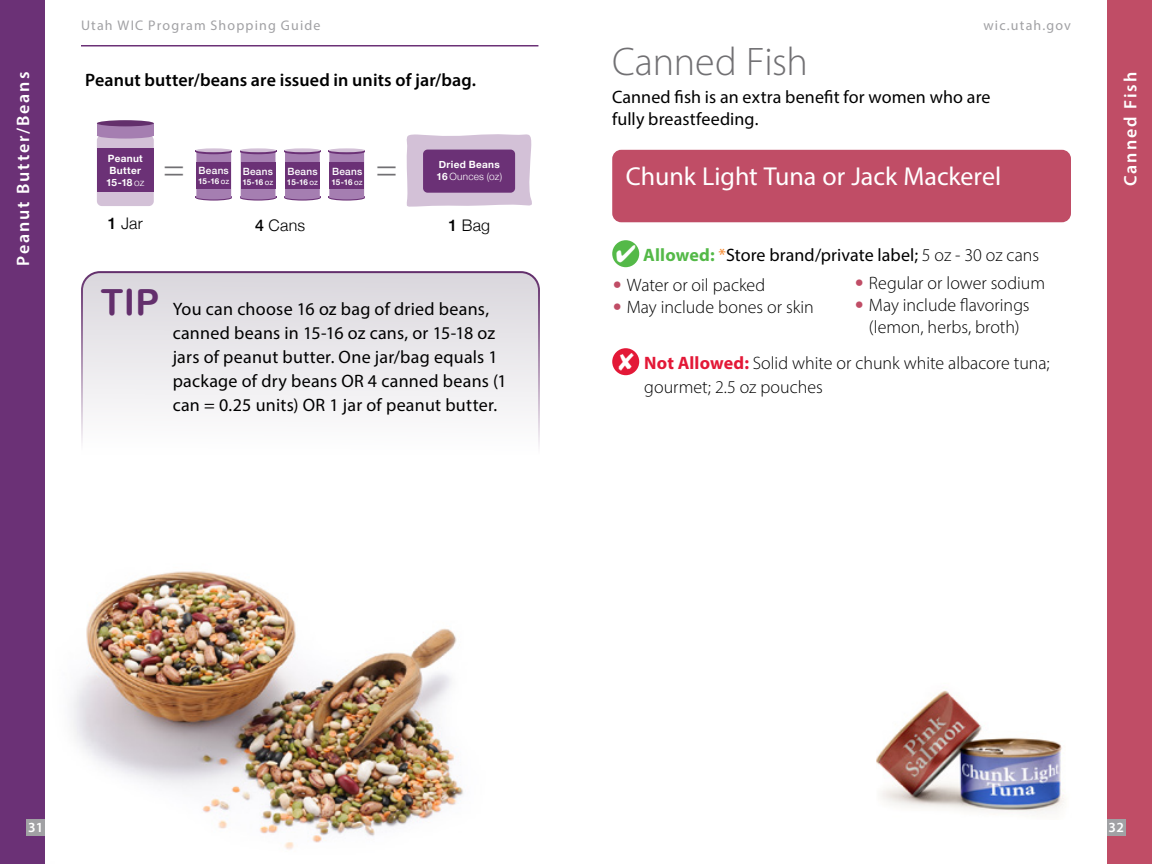
<style>
.page{position:relative;width:1152px;height:864px;background:#fff}
.page>*{position:absolute;margin:0;border:0;box-sizing:border-box;transform-origin:0 0}
.t1{font:300 40px "Myriad Pro";letter-spacing:-.01em;color:#717073}
.t2{font:300 36px "Helvetica Neue";color:#717073}
.t3{font:26px "Myriad Pro";color:#fff}
.t4{font:18px/24px "Myriad Pro";letter-spacing:.01em;color:#000}
.t5{font:300 18px/24px "Myriad Pro";color:#000}
.t6{font:600 18px "Myriad Pro";letter-spacing:.005em;color:#000}
.t7{font:600 18px "Myriad Pro";letter-spacing:.105em;color:#fff}
.t8{font:300 16px "Helvetica Neue";letter-spacing:.015em;color:#000}
.t9{font:14px "Myriad Pro";letter-spacing:.085em;color:#a1a1a4}
.t10{font:600 14px "Myriad Pro";color:#fff}
.t11{font:700 10px/12px "Helvetica Neue";letter-spacing:.03em;color:#fff;text-align:center}
.t12{font:500 10px "Helvetica Neue";letter-spacing:.03em;color:#fff}
.t13{font:700 8px "Helvetica Neue";letter-spacing:-.005em;color:#fff}
.s1{font-weight:300}
.s2{font-weight:400}
.s3{font-weight:500}
.s4{font-family:"Arial Rounded MT Bold";font-size:36px;color:#632f6c}
.s5{color:#fff}
.s6{font-weight:700;color:#54b948}
.s7{color:#f58427}
.s8{font-family:"Helvetica Neue";color:#c04d66}
.s9{font-weight:700;color:#e31837}
</style>
<div class="page">
<svg style="left:81px;top:271px;width:459px;height:176px"></svg>
<div style="left:97px;top:135px;width:57px;height:71px;background:#d3c1d7;border-radius:5px"></div>
<div style="left:97px;top:123px;width:57px;height:13px;background:#a57eb1"></div>
<div style="left:97px;top:148px;width:57px;height:44px;background:#6b3176"></div>
<div style="left:97px;top:120px;width:57px;height:6px;background:#632f6c;border-radius:50%"></div>
<div style="left:97px;top:132px;width:57px;height:7px;background:#a57eb1;border-radius:50%"></div>
<svg style="left:406px;top:134px;width:126px;height:73px;background:#d6c5d9"></svg>
<div style="left:423px;top:150px;width:92px;height:43px;background:#6b3176;border-radius:5px"></div>
<svg style="left:196px;top:152px;width:35px;height:44px"></svg>
<svg style="left:196px;top:149px;width:36px;height:5px"></svg>
<div style="left:196px;top:193px;width:35px;height:7px;background:#a57eb1;border-radius:50%"></div>
<hr style="left:196px;top:150px;width:36px;height:2px;background:#6b3176">
<svg style="left:196px;top:148px;width:36px;height:4px"></svg>
<svg style="left:196px;top:195px;width:36px;height:6px"></svg>
<hr style="left:196px;top:197px;width:36px;height:1px;background:#6b3176">
<div style="left:196px;top:194px;width:36px;height:5px;background:#a57eb1;border-radius:50%"></div>
<div style="left:196px;top:162px;width:35px;height:27px;background:#6b3176"></div>
<svg style="left:241px;top:152px;width:34px;height:44px"></svg>
<svg style="left:240px;top:149px;width:36px;height:5px"></svg>
<div style="left:241px;top:193px;width:34px;height:7px;background:#a57eb1;border-radius:50%"></div>
<hr style="left:240px;top:150px;width:36px;height:2px;background:#6b3176">
<svg style="left:240px;top:148px;width:36px;height:4px"></svg>
<svg style="left:240px;top:195px;width:36px;height:6px"></svg>
<hr style="left:240px;top:197px;width:36px;height:1px;background:#6b3176">
<div style="left:240px;top:194px;width:36px;height:5px;background:#a57eb1;border-radius:50%"></div>
<div style="left:241px;top:162px;width:34px;height:27px;background:#6b3176"></div>
<svg style="left:285px;top:152px;width:35px;height:44px"></svg>
<svg style="left:284px;top:149px;width:37px;height:5px"></svg>
<div style="left:285px;top:193px;width:35px;height:7px;background:#a57eb1;border-radius:50%"></div>
<hr style="left:284px;top:150px;width:37px;height:2px;background:#6b3176">
<svg style="left:284px;top:148px;width:37px;height:4px"></svg>
<svg style="left:284px;top:195px;width:37px;height:6px"></svg>
<hr style="left:284px;top:197px;width:37px;height:1px;background:#6b3176">
<div style="left:284px;top:194px;width:37px;height:5px;background:#a57eb1;border-radius:50%"></div>
<div style="left:285px;top:162px;width:35px;height:27px;background:#6b3176"></div>
<svg style="left:329px;top:152px;width:35px;height:44px"></svg>
<svg style="left:329px;top:149px;width:36px;height:5px"></svg>
<div style="left:329px;top:193px;width:35px;height:7px;background:#a57eb1;border-radius:50%"></div>
<hr style="left:329px;top:150px;width:36px;height:2px;background:#6b3176">
<svg style="left:329px;top:148px;width:36px;height:4px"></svg>
<svg style="left:329px;top:195px;width:36px;height:6px"></svg>
<hr style="left:329px;top:197px;width:36px;height:1px;background:#6b3176">
<div style="left:329px;top:194px;width:36px;height:5px;background:#a57eb1;border-radius:50%"></div>
<div style="left:329px;top:162px;width:35px;height:27px;background:#6b3176"></div>
<hr style="left:81px;top:45px;width:457px;height:1px;background:#6b3176">
<div style="left:0;top:0;width:45px;height:864px;background:#6b3176"></div>
<div style="left:27px;top:819px;width:18px;height:17px;background:#a1a1a4"></div>
<img style="left:71px;top:571px;width:393px;height:279px">
<div style="left:1107px;top:0;width:45px;height:864px;background:#c04d66"></div>
<div style="left:1107px;top:819px;width:18px;height:17px;background:#a1a1a4"></div>
<div style="left:612px;top:240px;width:27px;height:27px;background:#54b948;border-radius:50%"></div>
<div style="left:612px;top:348px;width:27px;height:27px;background:#e31837;border-radius:50%"></div>
<div style="left:612px;top:150px;width:459px;height:72px;background:#c04d66;border-radius:9px"></div>
<img style="left:876px;top:690px;width:188px;height:123px">
<p class="t7" style="left:12px;top:266px;width:196px;rotate:-90deg">Peanut Butter/Beans</p>
<p class="t9" style="left:81px;top:16px;width:241px">Utah WIC Program Shopping Guide</p>
<p class="t9" style="left:983px;top:16px;width:89px">wic.utah.gov</p>
<p class="t6" style="left:85px;top:68px;width:393px">Peanut butter/beans are issued in units of jar/bag.</p>
<p class="t11" style="left:106px;top:153px;width:40px">Peanut<br>Butter<br>15-18 <span class="s1">oz</span></p>
<p class="t11" style="left:437px;top:158px;width:67px;text-align:left">Dried Beans<br>16 <span class="s1">Ounces (oz)</span></p>
<h2 class="t2" style="left:163px;top:138px;width:23px">=</h2>
<h2 class="t2" style="left:376px;top:138px;width:23px">=</h2>
<p class="t12" style="left:199px;top:163px;width:32px">Beans</p>
<p class="t13" style="left:198px;top:175px;width:33px">15-16 <span class="s2">oz</span></p>
<p class="t12" style="left:243px;top:164px;width:32px">Beans</p>
<p class="t13" style="left:242px;top:176px;width:33px">15-16 <span class="s2">oz</span></p>
<p class="t12" style="left:287px;top:164px;width:32px">Beans</p>
<p class="t13" style="left:287px;top:176px;width:33px">15-16 <span class="s2">oz</span></p>
<p class="t12" style="left:332px;top:164px;width:32px">Beans</p>
<p class="t13" style="left:332px;top:176px;width:33px">15-16 <span class="s2">oz</span></p>
<p class="t8" style="left:108px;top:211px;width:37px"><span class="s3">1</span> Jar</p>
<p class="t8" style="left:255px;top:213px;width:51px"><span class="s3">4</span> Cans</p>
<p class="t8" style="left:449px;top:213px;width:43px"><span class="s3">1</span> Bag</p>
<p class="t4" style="left:173px;top:297px;width:336px;text-indent:-72px"><span class="s4">TIP</span> You can choose 16 oz bag of dried beans, canned beans in 15‑16 oz cans, or 15-18 oz jars of peanut butter. One jar/bag equals 1 package of dry beans OR 4 canned beans (1 can = 0.25 units) OR 1 jar of peanut butter.</p>
<h1 class="t1" style="left:612px;top:38px;width:198px">Canned Fish</h1>
<p class="t4" style="left:612px;top:86px;width:380px;line-height:22px">Canned fish is an extra benefit for women who are fully breastfeeding.</p>
<h3 class="t3" style="left:626px;top:160px;width:377px">Chunk Light Tuna or Jack Mackerel</h3>
<p class="t4" style="left:616px;top:243px;width:425px"><span class="s5">✔</span> <span class="s6">Allowed:</span> <span class="s7">*</span>Store brand/private label; <span class="s1">5 oz - 30 oz cans</span></p>
<p class="t5" style="left:613px;top:273px;width:154px"><span class="s8">•</span> Water or oil packed</p>
<p class="t5" style="left:613px;top:295px;width:203px"><span class="s8">•</span> May include bones or skin</p>
<p class="t5" style="left:855px;top:271px;width:192px"><span class="s8">•</span> Regular or lower sodium</p>
<p class="t5" style="left:855px;top:294px;width:176px;line-height:22px;text-align:center"><span class="s8">•</span> May include flavorings (lemon, herbs, broth)</p>
<p class="t5" style="left:644px;top:351px;width:407px;text-indent:-26px"><span class="s5">✘</span> <span class="s9">Not Allowed:</span> Solid white or chunk white albacore tuna; gourmet; 2.5 oz pouches</p>
<p class="t7" style="left:1119px;top:186px;width:116px;rotate:-90deg">Canned Fish</p>
<p class="t10" style="left:28px;top:818px;width:17px">31</p>
<p class="t10" style="left:1108px;top:818px;width:17px">32</p>
</div>
